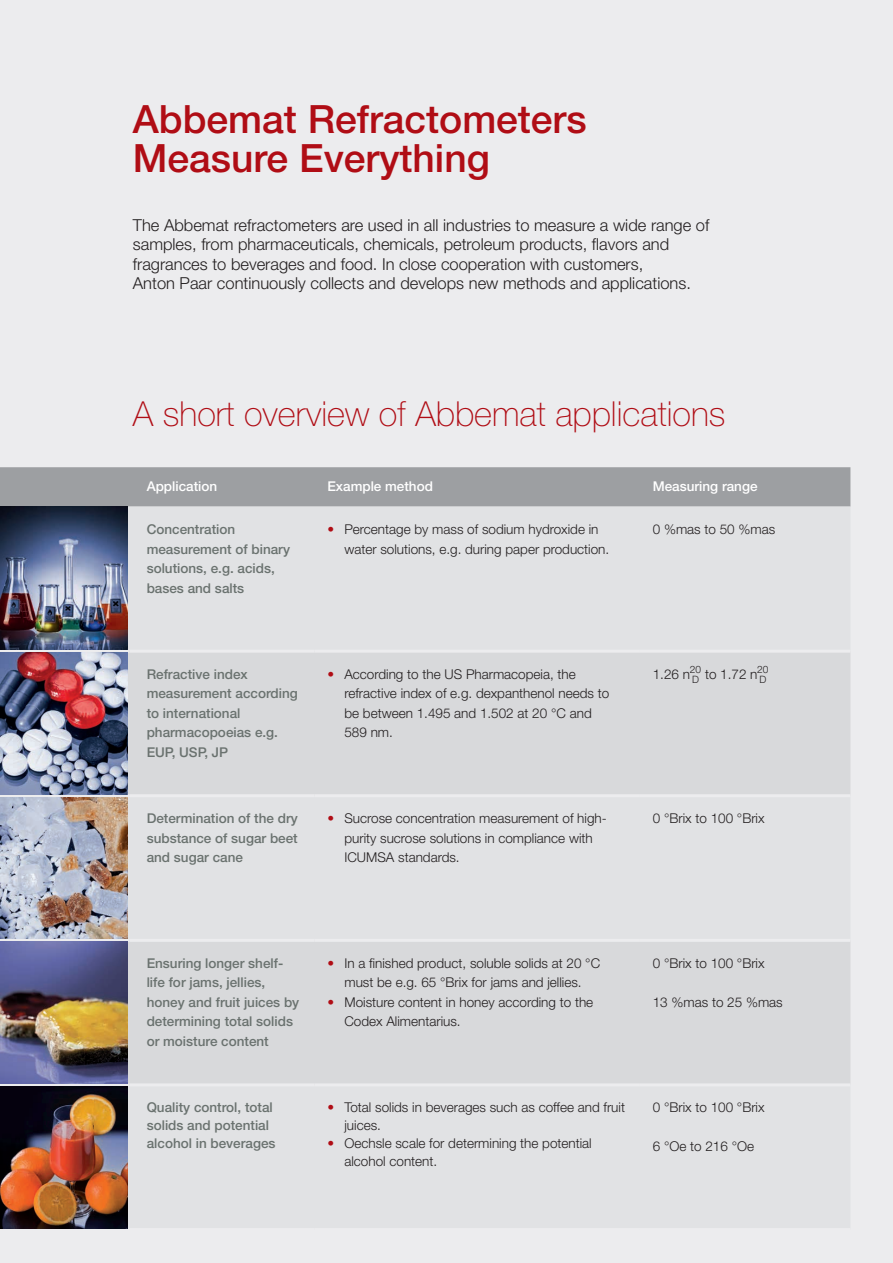
<style>
.page{position:relative;width:893px;height:1263px;background:#ececee}
.page>*{position:absolute;margin:0;border:0;box-sizing:border-box;transform-origin:0 0}
.t1{font:500 39px/39px "Helvetica Neue LT";color:#b00d15}
.t2{font:100 34.5px "Helvetica Neue LT";color:#b00d15}
.t3{font:300 16.5px/19.5px "Helvetica Neue LT";color:#231f20}
.t4{font:300 13.5px/19.5px "Helvetica Neue LT";color:#231f20}
.t5{font:500 13.5px/19.5px "Helvetica Neue LT";color:#6a726f}
.t6{font:500 13.5px "Helvetica Neue LT";color:#fff}
.t7{font:300 10.2px "Helvetica Neue LT";color:#231f20}
.s1{color:#b00d15}
</style>
<div class="page">
<div style="left:0;top:467px;width:850px;height:40px;background:#9d9fa2"></div>
<div style="left:0;top:507px;width:850px;height:721px;background:#e1e2e4"></div>
<svg style="left:128px;top:653px;width:722px;height:430px;fill:#d8d9db"></svg>
<hr style="left:0;top:650px;width:130px;height:3px;background:#ececee">
<hr style="left:130px;top:650px;width:185px;height:3px;background:#ececee">
<hr style="left:315px;top:650px;width:325px;height:3px;background:#ececee">
<hr style="left:640px;top:650px;width:210px;height:3px;background:#ececee">
<hr style="left:0;top:794px;width:130px;height:3px;background:#ececee">
<hr style="left:130px;top:794px;width:185px;height:3px;background:#ececee">
<hr style="left:315px;top:794px;width:325px;height:3px;background:#ececee">
<hr style="left:640px;top:794px;width:210px;height:3px;background:#ececee">
<hr style="left:0;top:939px;width:130px;height:3px;background:#ececee">
<hr style="left:130px;top:939px;width:185px;height:3px;background:#ececee">
<hr style="left:315px;top:939px;width:325px;height:3px;background:#ececee">
<hr style="left:640px;top:939px;width:210px;height:3px;background:#ececee">
<hr style="left:0;top:1083px;width:130px;height:3px;background:#ececee">
<hr style="left:130px;top:1083px;width:185px;height:3px;background:#ececee">
<hr style="left:315px;top:1083px;width:325px;height:3px;background:#ececee">
<hr style="left:640px;top:1083px;width:210px;height:3px;background:#ececee">
<img style="left:0;top:506px;width:128px;height:143px">
<img style="left:0;top:653px;width:128px;height:141px">
<img style="left:0;top:797px;width:128px;height:142px">
<img style="left:0;top:942px;width:128px;height:141px">
<img style="left:0;top:1086px;width:128px;height:142px">
<h1 class="t1" style="left:133px;top:100px;width:455px">Abbemat Refractometers<br>Measure Everything</h1>
<p class="t3" style="left:133px;top:215px;width:578px">The Abbemat refractometers are used in all industries to measure a wide range of samples, from pharmaceuticals, chemicals, petroleum products, flavors and fragrances to beverages and food. In close cooperation with customers,<br>Anton Paar continuously collects and develops new methods and applications.</p>
<h2 class="t2" style="left:133px;top:394px;width:594px">A short overview of Abbemat applications</h2>
<p class="t6" style="left:147px;top:478px;width:72px">Application</p>
<p class="t6" style="left:327px;top:478px;width:107px">Example method</p>
<p class="t6" style="left:653px;top:478px;width:106px">Measuring range</p>
<p class="t5" style="left:147px;top:519px;width:145px">Concentration measurement of binary solutions, e.g. acids, bases and salts</p>
<p class="t4" style="left:344px;top:519px;width:266px;text-indent:-17px"><span class="s1">•</span> Percentage by mass of sodium hydroxide in water solutions, e.g. during paper production.</p>
<p class="t4" style="left:653px;top:519px;width:124px">0 %mas to 50 %mas</p>
<p class="t7" style="left:690px;top:663px;width:13px">20</p>
<p class="t7" style="left:757px;top:663px;width:13px">20</p>
<p class="t5" style="left:147px;top:664px;width:153px">Refractive index measurement according to international pharmacopoeias e.g.<br>EUP, USP, JP</p>
<p class="t4" style="left:344px;top:664px;width:266px;text-indent:-17px"><span class="s1">•</span> According to the US Pharmacopeia, the refractive index of e.g. dexpanthenol needs to be between 1.495 and 1.502 at 20 °C and<br>589 nm.</p>
<p class="t4" style="left:653px;top:664px;width:106px">1.26 n to 1.72 n</p>
<p class="t7" style="left:692px;top:673px;width:8px">D</p>
<p class="t7" style="left:759px;top:673px;width:8px">D</p>
<p class="t5" style="left:147px;top:808px;width:153px;text-align:justify">Determination of the dry substance of sugar beet and sugar cane</p>
<p class="t4" style="left:344px;top:808px;width:264px;text-indent:-17px"><span class="s1">•</span> Sucrose concentration measurement of high&shy;purity sucrose solutions in compliance with<br>ICUMSA standards.</p>
<p class="t4" style="left:653px;top:808px;width:113px">0 °Brix to 100 °Brix</p>
<p class="t5" style="left:147px;top:953px;width:154px">Ensuring longer shelf&shy;life for jams, jellies, honey and fruit juices by determining total solids or moisture content</p>
<p class="t4" style="left:327px;top:953px;width:274px;text-align:center"><span class="s1">•</span> In a finished product, soluble solids at 20 °C must be e.g. 65 °Brix for jams and jellies.</p>
<p class="t4" style="left:344px;top:992px;width:250px;text-indent:-17px"><span class="s1">•</span> Moisture content in honey according to the<br>Codex Alimentarius.</p>
<p class="t5" style="left:147px;top:1098px;width:130px;line-height:18px">Quality control, total solids and potential alcohol in beverages</p>
<p class="t4" style="left:344px;top:1098px;width:282px;line-height:18px;text-indent:-17px"><span class="s1">•</span> Total solids in beverages such as coffee and fruit juices.</p>
<p class="t4" style="left:344px;top:1134px;width:249px;line-height:18px;text-indent:-17px"><span class="s1">•</span> Oechsle scale for determining the potential alcohol content.</p>
<p class="t4" style="left:653px;top:953px;width:113px">0 °Brix to 100 °Brix</p>
<p class="t4" style="left:653px;top:992px;width:132px">13 %mas to 25 %mas</p>
<p class="t4" style="left:653px;top:1097px;width:113px">0 °Brix to 100 °Brix</p>
<p class="t4" style="left:653px;top:1136px;width:103px">6 °Oe to 216 °Oe</p>
</div>
